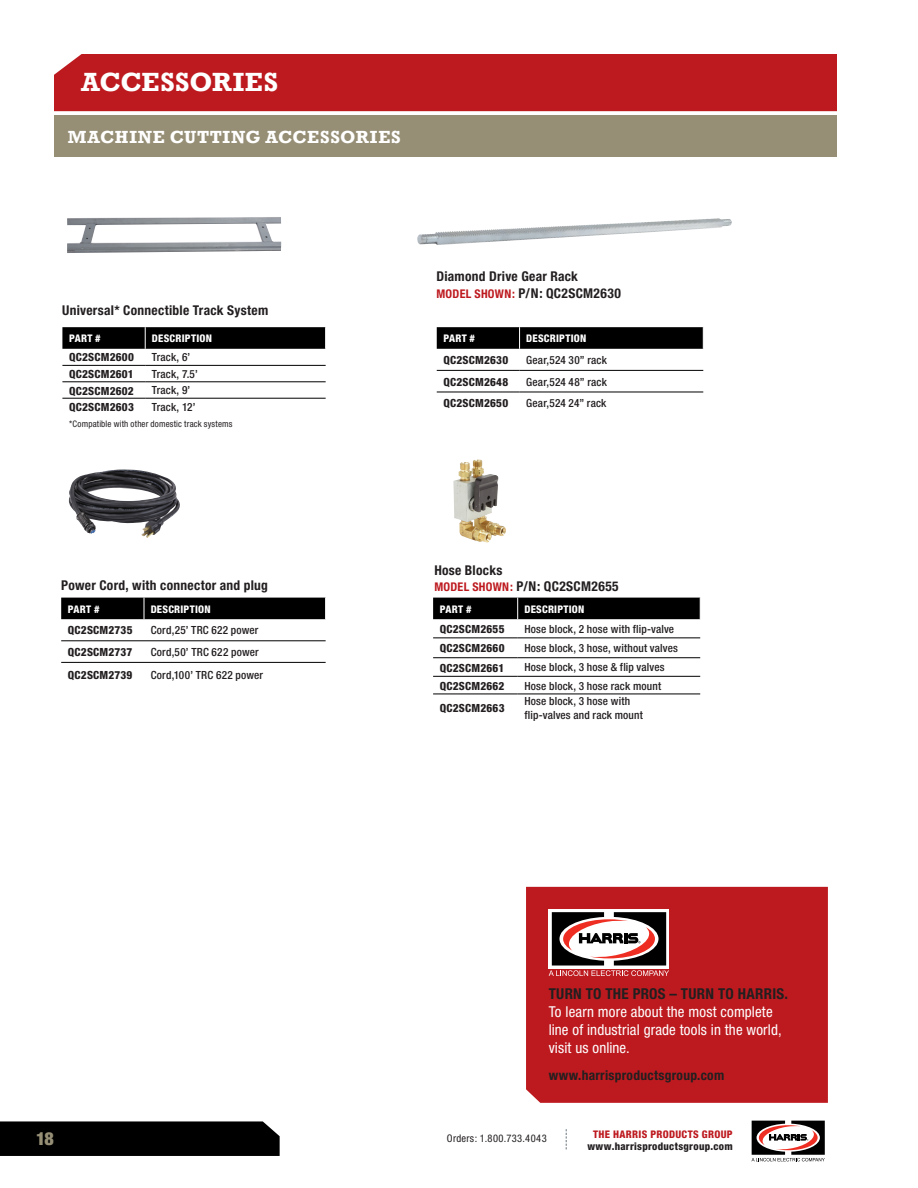
<style>
.page{position:relative;width:918px;height:1188px;background:#fff}
.page>*{position:absolute;margin:0;border:0;box-sizing:border-box;transform-origin:0 0}
.t1{font:700 27px "Rockwell";letter-spacing:.01em;color:#fff}
.t2{font:700 18px "Rockwell";letter-spacing:.035em;color:#fff}
.t3{font:900 condensed 18px "Helvetica Neue LT Std";color:#968f76}
.t4{font:condensed 15px/18px "Helvetica Neue LT Std";letter-spacing:.01em;color:#fff}
.t5{font:700 condensed 15px "Helvetica Neue LT Std";letter-spacing:.02em;color:#231f20}
.t6{font:700 condensed 13.5px/16.5px "Helvetica Neue";letter-spacing:.02em;color:#231f20}
.t7{font:700 condensed 13.5px "Helvetica Neue LT Std";letter-spacing:.02em;color:#231f20}
.t8{font:500 condensed 11.25px/13.5px "Helvetica Neue";letter-spacing:.015em;color:#231f20}
.t9{font:800 condensed 11.25px "Helvetica Neue";letter-spacing:.02em;color:#231f20}
.t10{font:800 condensed 10.5px "Helvetica Neue";letter-spacing:.025em;color:#fff}
.t11{font:800 condensed 10.5px "Helvetica Neue";letter-spacing:.025em;color:#231f20}
.t12{font:800 condensed 10.5px "Helvetica Neue";letter-spacing:.03em;color:#bd1a1f}
.t13{font:condensed 10.5px "Helvetica Neue";letter-spacing:.04em;color:#231f20}
.t14{font:condensed 9px "Helvetica Neue";letter-spacing:.02em;color:#231f20}
.s1{font-size:12px;color:#bd1a1f}
</style>
<div class="page">
<div style="left:0;top:1121px;width:280px;height:35px;background:#000"></div>
<svg style="left:752px;top:1121px;width:73px;height:40px"></svg>
<svg style="left:566px;top:1129px;width:1px;height:20px"></svg>
<div style="left:54px;top:54px;width:783px;height:57px;background:#bd1a1f"></div>
<div style="left:54px;top:115px;width:783px;height:41px;background:#968f76"></div>
<img style="left:453px;top:460px;width:53px;height:83px">
<img style="left:67px;top:217px;width:214px;height:36px">
<hr style="left:62px;top:365px;width:83px;height:1px;background:#000">
<hr style="left:145px;top:365px;width:181px;height:1px;background:#000">
<hr style="left:62px;top:381px;width:83px;height:1px;background:#000">
<hr style="left:145px;top:381px;width:181px;height:1px;background:#000">
<hr style="left:62px;top:398px;width:83px;height:1px;background:#000">
<hr style="left:145px;top:398px;width:181px;height:1px;background:#000">
<svg style="left:62px;top:327px;width:264px;height:22px;background:#060606"></svg>
<hr style="left:433px;top:637px;width:85px;height:1px;background:#000">
<hr style="left:518px;top:637px;width:182px;height:1px;background:#000">
<div style="left:433px;top:598px;width:268px;height:21px;background:#000"></div>
<hr style="left:433px;top:657px;width:85px;height:1px;background:#000">
<hr style="left:518px;top:657px;width:182px;height:1px;background:#000">
<hr style="left:433px;top:676px;width:85px;height:1px;background:#000">
<hr style="left:518px;top:676px;width:182px;height:1px;background:#000">
<hr style="left:433px;top:694px;width:85px;height:1px;background:#000">
<hr style="left:518px;top:694px;width:182px;height:1px;background:#000">
<hr style="left:61px;top:640px;width:83px;height:1px;background:#000">
<hr style="left:144px;top:640px;width:182px;height:1px;background:#000">
<hr style="left:61px;top:662px;width:83px;height:1px;background:#000">
<hr style="left:144px;top:662px;width:182px;height:1px;background:#000">
<div style="left:61px;top:598px;width:265px;height:21px;background:#000"></div>
<svg style="left:437px;top:327px;width:267px;height:22px;background:#060606"></svg>
<hr style="left:437px;top:370px;width:83px;height:1px;background:#000">
<hr style="left:520px;top:370px;width:183px;height:1px;background:#000">
<hr style="left:437px;top:392px;width:83px;height:1px;background:#000">
<hr style="left:520px;top:392px;width:183px;height:1px;background:#000">
<img style="left:68px;top:470px;width:112px;height:68px">
<img style="left:567px;top:218px;width:152px;height:8px">
<div style="left:526px;top:887px;width:302px;height:216px;background:#bd1a1f"></div>
<div style="left:549px;top:909px;width:120px;height:59px;background:#fff"></div>
<svg style="left:549px;top:912px;width:120px;height:64px"></svg>
<h1 class="t1" style="left:81px;top:66px;width:199px">ACCESSORIES</h1>
<h2 class="t2" style="left:68px;top:126px;width:334px">MACHINE CUTTING ACCESSORIES</h2>
<p class="t6" style="left:62px;top:301px;width:208px">Universal* Connectible Track System</p>
<p class="t10" style="left:69px;top:332px;width:33px">PART #</p>
<p class="t10" style="left:152px;top:332px;width:61px">DESCRIPTION</p>
<p class="t9" style="left:69px;top:350px;width:66px">QC2SCM2600</p>
<p class="t8" style="left:152px;top:350px;width:40px">Track, 6’</p>
<p class="t9" style="left:69px;top:367px;width:66px">QC2SCM2601</p>
<p class="t8" style="left:152px;top:367px;width:47px">Track, 7.5’</p>
<p class="t9" style="left:69px;top:384px;width:66px">QC2SCM2602</p>
<p class="t8" style="left:152px;top:384px;width:40px">Track, 9’</p>
<p class="t9" style="left:69px;top:400px;width:66px">QC2SCM2603</p>
<p class="t8" style="left:152px;top:400px;width:45px">Track, 12’</p>
<p class="t14" style="left:69px;top:418px;width:165px">*Compatible with other domestic track systems</p>
<p class="t6" style="left:436px;top:268px;width:186px">Diamond Drive Gear Rack<br><span class="s1">MODEL SHOWN:</span> P/N: QC2SCM2630</p>
<p class="t10" style="left:444px;top:332px;width:33px">PART #</p>
<p class="t10" style="left:526px;top:332px;width:61px">DESCRIPTION</p>
<p class="t9" style="left:444px;top:353px;width:66px">QC2SCM2630</p>
<p class="t8" style="left:526px;top:353px;width:82px">Gear,524 30” rack</p>
<p class="t9" style="left:444px;top:375px;width:66px">QC2SCM2648</p>
<p class="t8" style="left:526px;top:375px;width:82px">Gear,524 48” rack</p>
<p class="t9" style="left:444px;top:396px;width:66px">QC2SCM2650</p>
<p class="t8" style="left:526px;top:396px;width:82px">Gear,524 24” rack</p>
<p class="t6" style="left:61px;top:577px;width:208px">Power Cord, with connector and plug</p>
<p class="t10" style="left:68px;top:603px;width:33px">PART #</p>
<p class="t10" style="left:151px;top:603px;width:61px">DESCRIPTION</p>
<p class="t9" style="left:68px;top:623px;width:66px">QC2SCM2735</p>
<p class="t8" style="left:151px;top:623px;width:109px">Cord,25’ TRC 622 power</p>
<p class="t9" style="left:68px;top:645px;width:66px">QC2SCM2737</p>
<p class="t8" style="left:151px;top:645px;width:109px">Cord,50’ TRC 622 power</p>
<p class="t9" style="left:68px;top:668px;width:66px">QC2SCM2739</p>
<p class="t8" style="left:151px;top:668px;width:114px">Cord,100’ TRC 622 power</p>
<p class="t6" style="left:434px;top:561px;width:186px">Hose Blocks<br><span class="s1">MODEL SHOWN:</span> P/N: QC2SCM2655</p>
<p class="t10" style="left:440px;top:603px;width:33px">PART #</p>
<p class="t10" style="left:524px;top:603px;width:61px">DESCRIPTION</p>
<p class="t9" style="left:440px;top:622px;width:66px">QC2SCM2655</p>
<p class="t8" style="left:524px;top:622px;width:151px">Hose block, 2 hose with flip-valve</p>
<p class="t9" style="left:440px;top:641px;width:66px">QC2SCM2660</p>
<p class="t8" style="left:524px;top:641px;width:155px">Hose block, 3 hose, without valves</p>
<p class="t9" style="left:440px;top:661px;width:66px">QC2SCM2661</p>
<p class="t8" style="left:524px;top:661px;width:142px">Hose block, 3 hose &amp; flip valves</p>
<p class="t9" style="left:440px;top:679px;width:66px">QC2SCM2662</p>
<p class="t8" style="left:524px;top:679px;width:138px">Hose block, 3 hose rack mount</p>
<p class="t9" style="left:440px;top:701px;width:66px">QC2SCM2663</p>
<p class="t8" style="left:524px;top:694px;width:120px">Hose block, 3 hose with flip-valves and rack mount</p>
<h3 class="t5" style="left:549px;top:985px;width:241px">TURN TO THE PROS – TURN TO HARRIS.</h3>
<h3 class="t4" style="left:549px;top:1003px;width:235px">To learn more about the most complete line of industrial grade tools in the world, visit us online.</h3>
<p class="t7" style="left:549px;top:1067px;width:177px">www.harrisproductsgroup.com</p>
<h2 class="t3" style="left:36px;top:1128px;width:19px">18</h2>
<p class="t13" style="left:447px;top:1132px;width:101px">Orders: 1.800.733.4043</p>
<p class="t12" style="left:593px;top:1127px;width:141px">THE HARRIS PRODUCTS GROUP</p>
<p class="t11" style="left:587px;top:1140px;width:147px">www.harrisproductsgroup.com</p>
</div>
